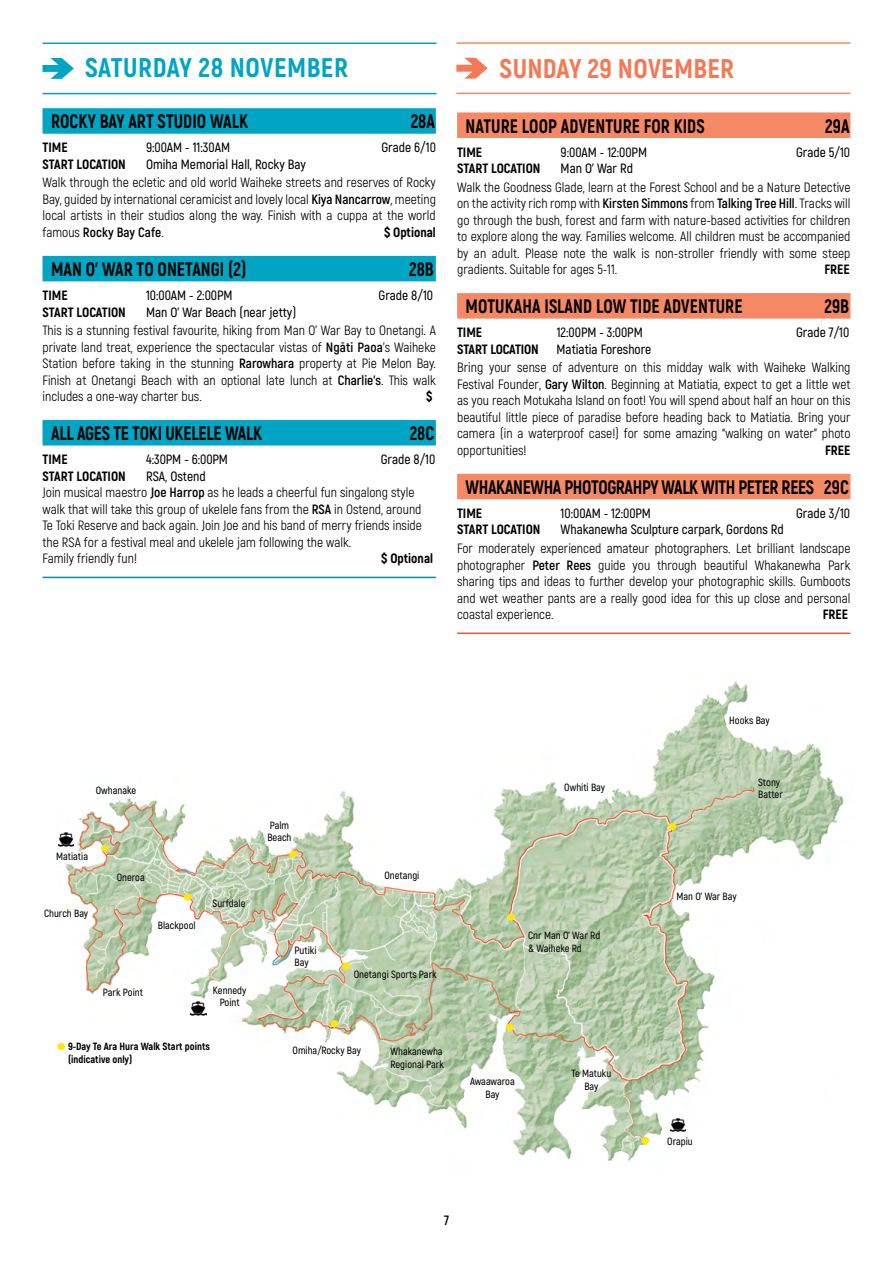
<style>
.page{position:relative;width:893px;height:1263px;background:#fff}
.page>*{position:absolute;margin:0;border:0;box-sizing:border-box;transform-origin:0 0}
.t1{font:800 27px "Akrobat";letter-spacing:.02em;color:#00a5c3}
.t2{font:800 27px "Akrobat";letter-spacing:.01em;color:#f47954}
.t3{font:800 19.5px "Akrobat";letter-spacing:.005em;color:#000;scale:.9 1}
.t4{font:800 19.5px "Akrobat";letter-spacing:-.02em;color:#000;scale:.9 1}
.t5{font:13.5px/16.5px "Akrobat";color:#000;text-align:justify}
.t6{font:600 13.5px "Akrobat";color:#000}
.t7{font:800 13.5px "Akrobat";color:#000}
.t8{font:700 13.5px "Akrobat";color:#000}
.t9{font:600 10.5px/12.6px "Akrobat";color:#000}
.t10{font:800 10.5px/12.6px "Akrobat";color:#000}
.s1{font-weight:700}
.s2{font-weight:600}
</style>
<div class="page">
<div style="left:43px;top:108px;width:393px;height:26px;background:#00a5c3"></div>
<div style="left:43px;top:256px;width:393px;height:25px;background:#00a5c3"></div>
<div style="left:43px;top:420px;width:393px;height:25px;background:#00a5c3"></div>
<hr style="left:43px;top:577px;width:393px;height:1px;background:#008caf">
<div style="left:457px;top:112px;width:393px;height:26px;background:#f58865"></div>
<div style="left:457px;top:293px;width:393px;height:26px;background:#f58865"></div>
<div style="left:457px;top:474px;width:393px;height:25px;background:#f58865"></div>
<hr style="left:457px;top:632px;width:393px;height:2px;background:#f15633">
<img style="left:57px;top:681px;width:787px;height:481px">
<img style="left:58px;top:832px;width:16px;height:15px">
<img style="left:190px;top:1001px;width:16px;height:15px">
<img style="left:670px;top:1117px;width:16px;height:15px">
<div style="left:775px;top:909px;width:86px;height:164px;background:#fff"></div>
<div style="left:342px;top:962px;width:8px;height:7px;background:#ffe706;border-radius:50%"></div>
<div style="left:331px;top:1020px;width:7px;height:7px;background:#ffe706;border-radius:50%"></div>
<div style="left:289px;top:851px;width:8px;height:7px;background:#ffe706;border-radius:50%"></div>
<div style="left:57px;top:1043px;width:8px;height:7px;background:#ffe706;border-radius:50%"></div>
<div style="left:101px;top:844px;width:8px;height:8px;background:#ffe706;border-radius:50%"></div>
<div style="left:507px;top:913px;width:8px;height:8px;background:#ffe706;border-radius:50%"></div>
<div style="left:668px;top:823px;width:8px;height:7px;background:#ffe706;border-radius:50%"></div>
<div style="left:642px;top:1137px;width:7px;height:7px;background:#ffe706;border-radius:50%"></div>
<div style="left:506px;top:1024px;width:8px;height:7px;background:#ffe706;border-radius:50%"></div>
<div style="left:184px;top:893px;width:7px;height:8px;background:#ffe706;border-radius:50%"></div>
<svg style="left:43px;top:58px;width:31px;height:21px"></svg>
<hr style="left:43px;top:43px;width:394px;height:1px;background:#00a5c3">
<hr style="left:43px;top:93px;width:394px;height:1px;background:#00a5c3">
<svg style="left:456px;top:58px;width:32px;height:21px"></svg>
<hr style="left:456px;top:42px;width:394px;height:2px;background:#f58865">
<hr style="left:456px;top:93px;width:394px;height:1px;background:#f58865">
<h1 class="t1" style="left:85px;top:50px;width:264px">SATURDAY 28 NOVEMBER</h1>
<h2 class="t3" style="left:51px;top:109px;width:221px">ROCKY BAY ART STUDIO WALK</h2>
<h2 class="t3" style="left:411px;top:109px;width:29px">28A</h2>
<p class="t7" style="left:43px;top:139px;width:27px">TIME</p>
<p class="t6" style="left:146px;top:139px;width:86px">9:00AM - 11:30AM</p>
<p class="t6" style="left:382px;top:139px;width:56px">Grade 6/10</p>
<p class="t7" style="left:43px;top:156px;width:85px">START LOCATION</p>
<p class="t6" style="left:146px;top:156px;width:161px">Omiha Memorial Hall, Rocky Bay</p>
<p class="t5" style="left:43px;top:174px;width:395px">Walk through the ecletic and old world Waiheke streets and reserves of Rocky Bay, guided by international ceramicist and lovely local <span class="s1">Kiya Nancarrow</span>, meeting local artists in their studios along the way. Finish with a cuppa at the world famous <span class="s1">Rocky Bay Cafe</span>.</p>
<p class="t7" style="left:384px;top:224px;width:53px">$ Optional</p>
<h2 class="t3" style="left:51px;top:257px;width:219px">MAN O’ WAR TO ONETANGI (2)</h2>
<h2 class="t3" style="left:409px;top:257px;width:29px">28B</h2>
<p class="t7" style="left:43px;top:287px;width:27px">TIME</p>
<p class="t6" style="left:146px;top:287px;width:88px">10:00AM - 2:00PM</p>
<p class="t6" style="left:379px;top:287px;width:56px">Grade 8/10</p>
<p class="t7" style="left:43px;top:303px;width:85px">START LOCATION</p>
<p class="t6" style="left:146px;top:304px;width:152px">Man O’ War Beach (near jetty)</p>
<p class="t5" style="left:43px;top:322px;width:395px">This is a stunning festival favourite, hiking from Man O’ War Bay to Onetangi. A private land treat, experience the spectacular vistas of <span class="s1">Ngāti Paoa</span>’s Waiheke Station before taking in the stunning <span class="s1">Rarowhara</span> property at Pie Melon Bay.<br>Finish at Onetangi Beach with an optional late lunch at <span class="s1">Charlie’s</span>. This walk includes a one-way charter bus.</p>
<p class="t7" style="left:426px;top:388px;width:8px">$</p>
<h2 class="t3" style="left:51px;top:421px;width:236px">ALL AGES TE TOKI UKELELE WALK</h2>
<h2 class="t3" style="left:410px;top:421px;width:29px">28C</h2>
<p class="t7" style="left:43px;top:451px;width:27px">TIME</p>
<p class="t6" style="left:146px;top:451px;width:83px">4:30PM - 6:00PM</p>
<p class="t6" style="left:381px;top:451px;width:56px">Grade 8/10</p>
<p class="t7" style="left:43px;top:467px;width:85px">START LOCATION</p>
<p class="t5" style="left:43px;top:468px;width:381px;text-align:left;text-indent:104px"><span class="s2">RSA, Ostend<br></span>Join musical maestro <span class="s1">Joe Harrop</span> as he leads a cheerful fun singalong style walk that will take this group of ukelele fans from the <span class="s1">RSA</span> in Ostend, around Te Toki Reserve and back again. Join Joe and his band of merry friends inside the RSA for a festival meal and ukelele jam following the walk.<br>Family friendly fun!</p>
<p class="t7" style="left:381px;top:550px;width:53px">$ Optional</p>
<h1 class="t2" style="left:500px;top:52px;width:236px">SUNDAY 29 NOVEMBER</h1>
<h2 class="t3" style="left:466px;top:113px;width:267px">NATURE LOOP ADVENTURE FOR KIDS</h2>
<h2 class="t3" style="left:825px;top:113px;width:28px">29A</h2>
<p class="t7" style="left:457px;top:143px;width:27px">TIME</p>
<p class="t6" style="left:561px;top:144px;width:88px">9:00AM - 12:00PM</p>
<p class="t6" style="left:796px;top:144px;width:55px">Grade 5/10</p>
<p class="t7" style="left:457px;top:160px;width:85px">START LOCATION</p>
<p class="t6" style="left:561px;top:160px;width:74px">Man O’ War Rd</p>
<p class="t5" style="left:457px;top:179px;width:395px">Walk the Goodness Glade, learn at the Forest School and be a Nature Detective on the activity rich romp with <span class="s1">Kirsten Simmons</span> from <span class="s1">Talking Tree Hill</span>. Tracks will go through the bush, forest and farm with nature-based activities for children to explore along the way. Families welcome. All children must be accompanied by an adult. Please note the walk is non-stroller friendly with some steep gradients. Suitable for ages 5-11.</p>
<p class="t7" style="left:824px;top:261px;width:27px">FREE</p>
<h2 class="t3" style="left:466px;top:294px;width:309px">MOTUKAHA ISLAND LOW TIDE ADVENTURE</h2>
<h2 class="t3" style="left:824px;top:294px;width:29px">29B</h2>
<p class="t7" style="left:457px;top:324px;width:27px">TIME</p>
<p class="t6" style="left:557px;top:324px;width:87px">12:00PM - 3:00PM</p>
<p class="t6" style="left:796px;top:324px;width:55px">Grade 7/10</p>
<p class="t7" style="left:457px;top:340px;width:83px">START LOCATION</p>
<p class="t6" style="left:557px;top:341px;width:96px">Matiatia Foreshore</p>
<p class="t5" style="left:457px;top:359px;width:395px">Bring your sense of adventure on this midday walk with Waiheke Walking Festival Founder, <span class="s1">Gary Wilton</span>. Beginning at Matiatia, expect to get a little wet as you reach Motukaha Island on foot! You will spend about half an hour on this beautiful little piece of paradise before heading back to Matiatia. Bring your camera (in a waterproof case!) for some amazing “walking on water” photo opportunities!</p>
<p class="t7" style="left:825px;top:442px;width:27px">FREE</p>
<h2 class="t4" style="left:466px;top:475px;width:427px">WHAKANEWHA PHOTOGRAHPY WALK WITH PETER REES 29C</h2>
<p class="t7" style="left:457px;top:505px;width:27px">TIME</p>
<p class="t6" style="left:561px;top:505px;width:92px">10:00AM - 12:00PM</p>
<p class="t6" style="left:796px;top:505px;width:55px">Grade 3/10</p>
<p class="t7" style="left:457px;top:521px;width:85px">START LOCATION</p>
<p class="t6" style="left:561px;top:521px;width:225px">Whakanewha Sculpture carpark, Gordons Rd</p>
<p class="t5" style="left:457px;top:540px;width:395px">For moderately experienced amateur photographers. Let brilliant landscape photographer <span class="s1">Peter Rees</span> guide you through beautiful Whakanewha Park sharing tips and ideas to further develop your photographic skills. Gumboots and wet weather pants are a really good idea for this up close and personal coastal experience.</p>
<p class="t7" style="left:823px;top:606px;width:27px">FREE</p>
<p class="t9" style="left:96px;top:783px;width:42px">Owhanake</p>
<p class="t9" style="left:56px;top:850px;width:33px">Matiatia</p>
<p class="t9" style="left:44px;top:907px;width:46px">Church Bay</p>
<p class="t9" style="left:117px;top:871px;width:30px">Oneroa</p>
<p class="t9" style="left:158px;top:919px;width:39px">Blackpool</p>
<p class="t9" style="left:213px;top:897px;width:34px">Surfdale</p>
<p class="t9" style="left:103px;top:986px;width:42px">Park Point</p>
<p class="t9" style="left:213px;top:983px;width:35px;text-align:center">Kennedy<br>Point</p>
<p class="t10" style="left:68px;top:1040px;width:143px">9-Day Te Ara Hura Walk Start points (indicative only)</p>
<p class="t9" style="left:267px;top:819px;width:26px">Palm<br>Beach</p>
<p class="t9" style="left:295px;top:944px;width:23px">Putiki<br>Bay</p>
<p class="t9" style="left:384px;top:869px;width:37px">Onetangi</p>
<p class="t9" style="left:354px;top:968px;width:84px">Onetangi Sports Park</p>
<p class="t9" style="left:293px;top:1044px;width:70px">Omiha/Rocky Bay</p>
<p class="t9" style="left:390px;top:1045px;width:55px">Whakanewha<br>Regional Park</p>
<p class="t9" style="left:564px;top:781px;width:42px">Owhiti Bay</p>
<p class="t9" style="left:528px;top:929px;width:74px">Cnr Man O’ War Rd &amp; Waiheke Rd</p>
<p class="t9" style="left:470px;top:1075px;width:46px;text-align:center">Awaawaroa<br>Bay</p>
<p class="t9" style="left:571px;top:1067px;width:41px;text-align:center">Te Matuku<br>Bay</p>
<p class="t8" style="left:444px;top:1212px;width:6px">7</p>
<p class="t9" style="left:729px;top:713px;width:42px">Hooks Bay</p>
<p class="t9" style="left:758px;top:775px;width:26px">Stony<br>Batter</p>
<p class="t9" style="left:676px;top:890px;width:62px">Man O’ War Bay</p>
<p class="t9" style="left:667px;top:1135px;width:27px">Orapiu</p>
</div>
